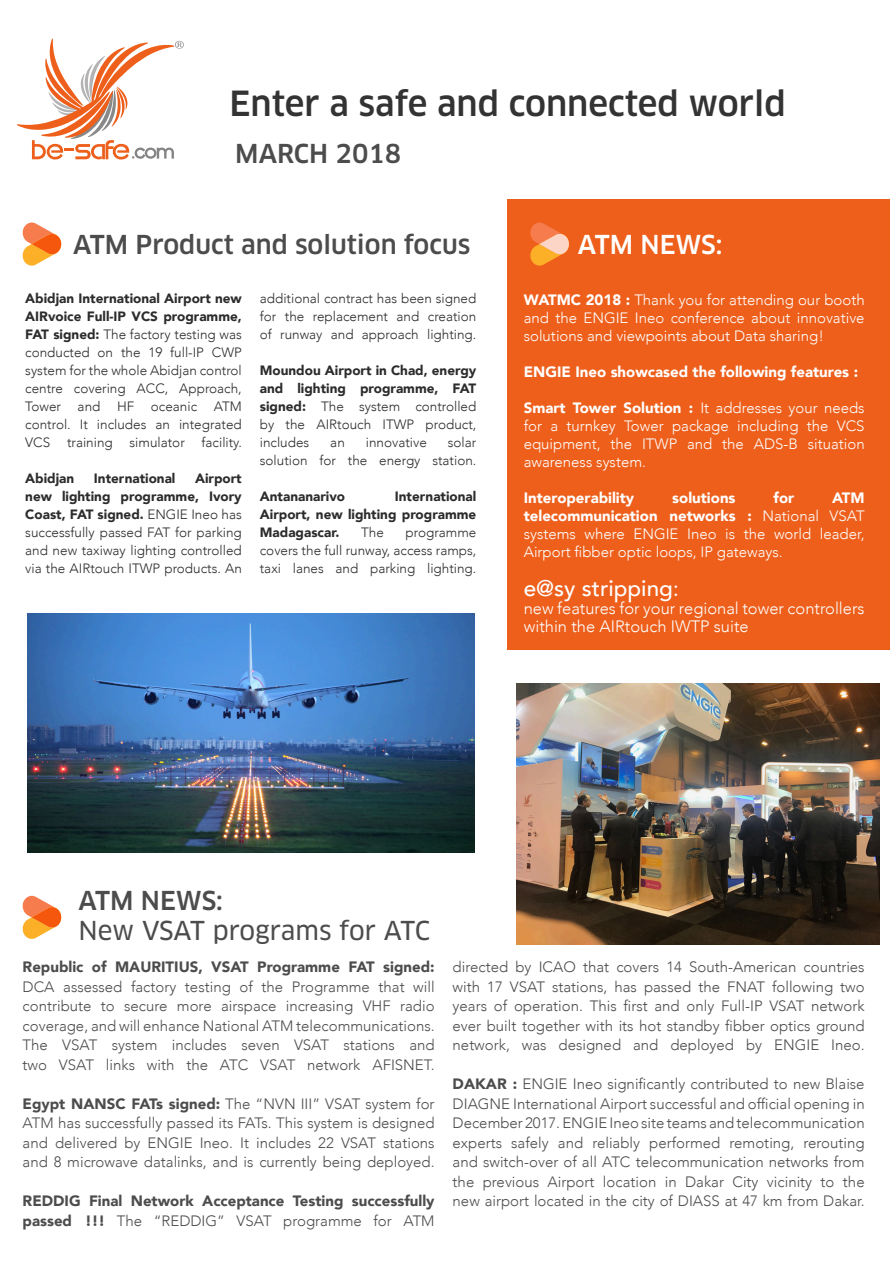
<style>
.page{position:relative;width:893px;height:1263px;background:#fff}
.page>*{position:absolute;margin:0;border:0;box-sizing:border-box;transform-origin:0 0}
.t1{font:500 33.9px "Clan Pro";color:#333}
.t2{font:500 25.5px "Clan Pro";color:#4c4c4c}
.t3{font:25.5px "Clan Pro News";letter-spacing:-.01em;color:#4c4c4c}
.t4{font:500 25.5px "Clan Pro";color:#fff}
.t5{font:500 22.5px "Avenir";color:#fff}
.t6{font:300 16.5px/18px "Avenir";color:#fff}
.t7{font:300 15px/19.5px "Avenir";color:#4c4c4c;text-align:justify}
.t8{font:300 15px/18px "Avenir";color:#fff;text-align:justify}
.t9{font:900 15px/19.5px "Avenir";color:#4c4c4c}
.t10{font:900 15px "Avenir";color:#fff}
.t11{font:300 13.5px/18px "Avenir";color:#2c2c2c;text-align:justify}
.t12{font:900 13.5px/18px "Avenir";color:#2c2c2c;text-align:justify}
.s1{font-weight:900}
.s2{font-weight:300}
.s3{font-weight:400}
</style>
<div class="page">
<div style="left:507px;top:200px;width:382px;height:450px;background:#ed5f1b"></div>
<img style="left:28px;top:613px;width:446px;height:240px">
<svg style="left:17px;top:39px;width:167px;height:120px"></svg>
<svg style="left:22px;top:223px;width:39px;height:43px"></svg>
<svg style="left:22px;top:896px;width:39px;height:43px"></svg>
<svg style="left:530px;top:223px;width:39px;height:43px"></svg>
<img style="left:517px;top:683px;width:363px;height:261px">
<h1 class="t1" style="left:229px;top:83px;width:558px">Enter a safe and connected world</h1>
<h2 class="t2" style="left:235px;top:139px;width:168px">MARCH 2018</h2>
<h2 class="t2" style="left:73px;top:230px;width:399px">ATM Product and solution focus</h2>
<p class="t11" style="left:25px;top:290px;width:218px"><span class="s1">Abidjan International Airport new AIRvoice Full-IP VCS programme, FAT signed:</span> The factory testing was conducted on the 19 full-IP CWP system for the whole Abidjan control centre covering ACC, Approach, Tower and HF oceanic ATM control. It includes an integrated VCS training simulator facility.</p>
<p class="t12" style="left:25px;top:469px;width:51px">Abidjan</p>
<p class="t12" style="left:94px;top:469px;width:83px">International</p>
<p class="t11" style="left:25px;top:470px;width:218px;text-indent:170px"><span class="s1">Airport new lighting programme, Ivory Coast, FAT signed.</span> ENGIE Ineo has successfully passed FAT for parking and new taxiway lighting controlled via the AIRtouch ITWP products. An</p>
<p class="t11" style="left:260px;top:290px;width:218px">additional contract has been signed for the replacement and creation of runway and approach lighting.</p>
<p class="t12" style="left:260px;top:361px;width:218px">Moundou Airport in Chad, energy and lighting programme, FAT signed: <span class="s2">The system controlled by the AIRtouch ITWP product, includes</span></p>
<p class="t11" style="left:260px;top:433px;width:218px;text-align:right">solar<br>solution for the energy station.</p>
<p class="t12" style="left:260px;top:487px;width:87px">Antananarivo</p>
<p class="t11" style="left:330px;top:433px;width:16px">an</p>
<p class="t11" style="left:366px;top:433px;width:63px">innovative</p>
<p class="t12" style="left:260px;top:487px;width:218px;text-indent:135px">International Airport, new lighting programme Madagascar.</p>
<p class="t11" style="left:361px;top:523px;width:24px">The</p>
<p class="t11" style="left:260px;top:523px;width:218px;text-indent:146px">programme covers the full runway, access ramps, taxi lanes and parking lighting.</p>
<h2 class="t4" style="left:578px;top:230px;width:146px">ATM NEWS:</h2>
<p class="t8" style="left:524px;top:291px;width:342px"><span class="s1">WATMC 2018 :</span> Thank you for attending our booth and the ENGIE Ineo conference about innovative solutions and viewpoints about Data sharing!</p>
<p class="t10" style="left:524px;top:359px;width:336px">ENGIE Ineo showcased the following features :</p>
<p class="t8" style="left:524px;top:399px;width:342px"><span class="s1">Smart Tower Solution :</span> It addresses your needs for a turnkey Tower package including the VCS equipment, the ITWP and the ADS-B situation awareness system.</p>
<p class="t10" style="left:524px;top:485px;width:112px">Interoperability</p>
<p class="t10" style="left:672px;top:485px;width:65px">solutions</p>
<p class="t10" style="left:773px;top:485px;width:22px">for</p>
<p class="t8" style="left:524px;top:489px;width:342px;text-indent:308px"><span class="s1">ATM telecommunication networks :</span> National VSAT systems where ENGIE Ineo is the world leader, Airport fibber optic loops, IP gateways.</p>
<h3 class="t5" style="left:524px;top:568px;width:157px">e@sy stripping<span class="s3">:</span></h3>
<p class="t6" style="left:524px;top:599px;width:342px">new features for your regional tower controllers within the AIRtouch IWTP suite</p>
<h2 class="t2" style="left:78px;top:885px;width:146px">ATM NEWS:</h2>
<h2 class="t3" style="left:78px;top:916px;width:353px">New VSAT programs for ATC</h2>
<p class="t9" style="left:23px;top:957px;width:414px">Republic of MAURITIUS, VSAT Programme FAT signed:</p>
<p class="t7" style="left:23px;top:977px;width:414px">DCA assessed factory testing of the Programme that will contribute to secure more airspace increasing VHF radio coverage, and will enhance National ATM telecommunications.<br>The VSAT system includes seven VSAT stations and two VSAT links with the ATC VSAT network AFISNET.</p>
<p class="t7" style="left:23px;top:1094px;width:413px"><span class="s1">Egypt NANSC FATs signed:</span> The “NVN III” VSAT system for ATM has successfully passed its FATs. This system is designed and delivered by ENGIE Ineo. It includes 22 VSAT stations and 8 microwave datalinks, and is currently being deployed.</p>
<p class="t9" style="left:23px;top:1191px;width:413px">REDDIG Final Network Acceptance Testing successfully passed !!! <span class="s2">The “REDDIG” VSAT programme for ATM</span></p>
<p class="t7" style="left:453px;top:957px;width:414px">directed by ICAO that covers 14 South-American countries with 17 VSAT stations, has passed the FNAT following two years of operation. This first and only Full-IP VSAT network ever built together with its hot standby fibber optics ground network, was designed and deployed by ENGIE Ineo.</p>
<p class="t7" style="left:453px;top:1074px;width:414px"><span class="s1">DAKAR :</span> ENGIE Ineo significantly contributed to new Blaise DIAGNE International Airport successful and official opening in December 2017. ENGIE Ineo site teams and telecommunication experts safely and reliably performed remoting, rerouting and switch-over of all ATC telecommunication networks from the previous Airport location in Dakar City vicinity to the new airport located in the city of DIASS at 47 km from Dakar.</p>
</div>
